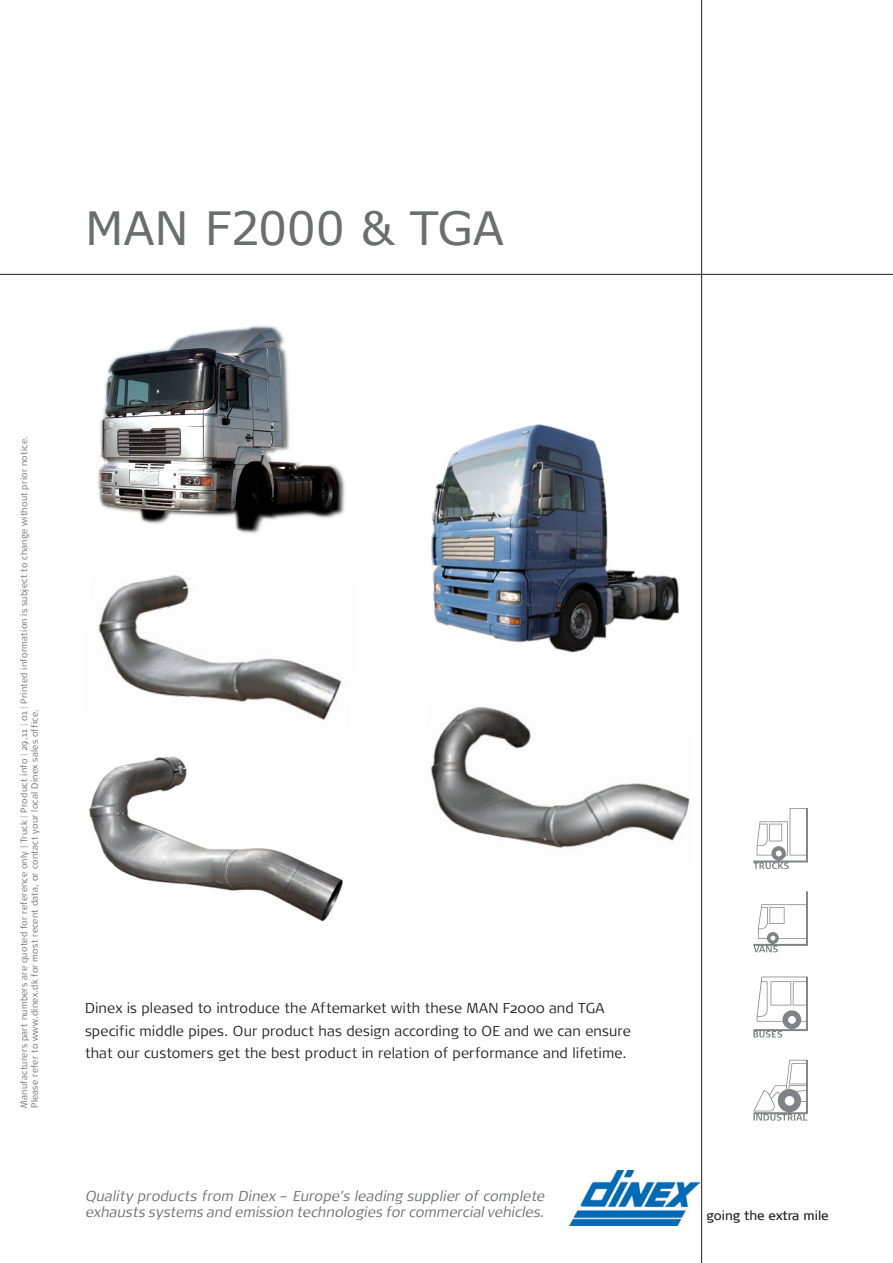
<style>
.page{position:relative;width:893px;height:1263px;background:#fff}
.page>*{position:absolute;margin:0;border:0;box-sizing:border-box;transform-origin:0 0}
.UK_-_headline_-_sign{font:45.75px "Verdana";letter-spacing:-.005em;color:#6c6d70}
.LV_-_picture_text{font:300 14.25px/22.5px "Signa Normal";letter-spacing:.01em;color:#231f20}
.t1{font:italic 300 14.25px/16.5px "Signa Normal";color:#6c6d70}
.t2{font:12.75px "Signa Normal";color:#231f20}
.t3{font:300 9px/10.8px "Signa Normal";letter-spacing:.025em;color:#6c6d70}
.s1{color:#939598}
.s2{font-style:normal}
</style>
<div class="page">
<img style="left:570px;top:1170px;width:129px;height:55px">
<svg style="left:753px;top:808px;width:55px;height:61px"></svg>
<svg style="left:753px;top:891px;width:55px;height:61px"></svg>
<svg style="left:753px;top:976px;width:55px;height:61px"></svg>
<svg style="left:753px;top:1060px;width:55px;height:61px"></svg>
<img style="left:431px;top:706px;width:259px;height:142px">
<img style="left:98px;top:575px;width:244px;height:145px">
<img style="left:89px;top:756px;width:254px;height:166px">
<img style="left:431px;top:424px;width:248px;height:229px">
<img style="left:98px;top:325px;width:247px;height:209px">
<hr style="left:701px;top:0;width:1px;height:1263px;background:#231f20">
<hr style="left:0;top:274px;width:893px;height:1px;background:#231f20">
<p class="UK_-_headline_-_sign" style="left:85px;top:199px;width:421px">MAN F2000 &amp; TGA</p>
<p class="t3" style="left:19px;top:1108px;width:673px;rotate:-90deg">Manufacturers part numbers are quoted for reference only | Truck <span class="s1">|</span> Product info <span class="s1">|</span> 29.11 <span class="s1">|</span> 01 <span class="s1">|</span> Printed information is subject to change without prior notice.<br>Please refer to www.dinex.dk for most recent data, or contact your local Dinex sales office.</p>
<p class="LV_-_picture_text" style="left:85px;top:997px;width:547px">Dinex is pleased to introduce the Aftemarket with these MAN F2000 and TGA specific middle pipes. Our product has design according to OE and we can ensure that our customers get the best product in relation of performance and lifetime.</p>
<p class="t1" style="left:85px;top:1187px;width:464px">Quality products from Dinex – Europe’s leading supplier of complete exhausts systems and emission technologies forcommercialvehicles<span class="s2">.</span></p>
<p class="t2" style="left:706px;top:1208px;width:124px">going the extra mile</p>
</div>
